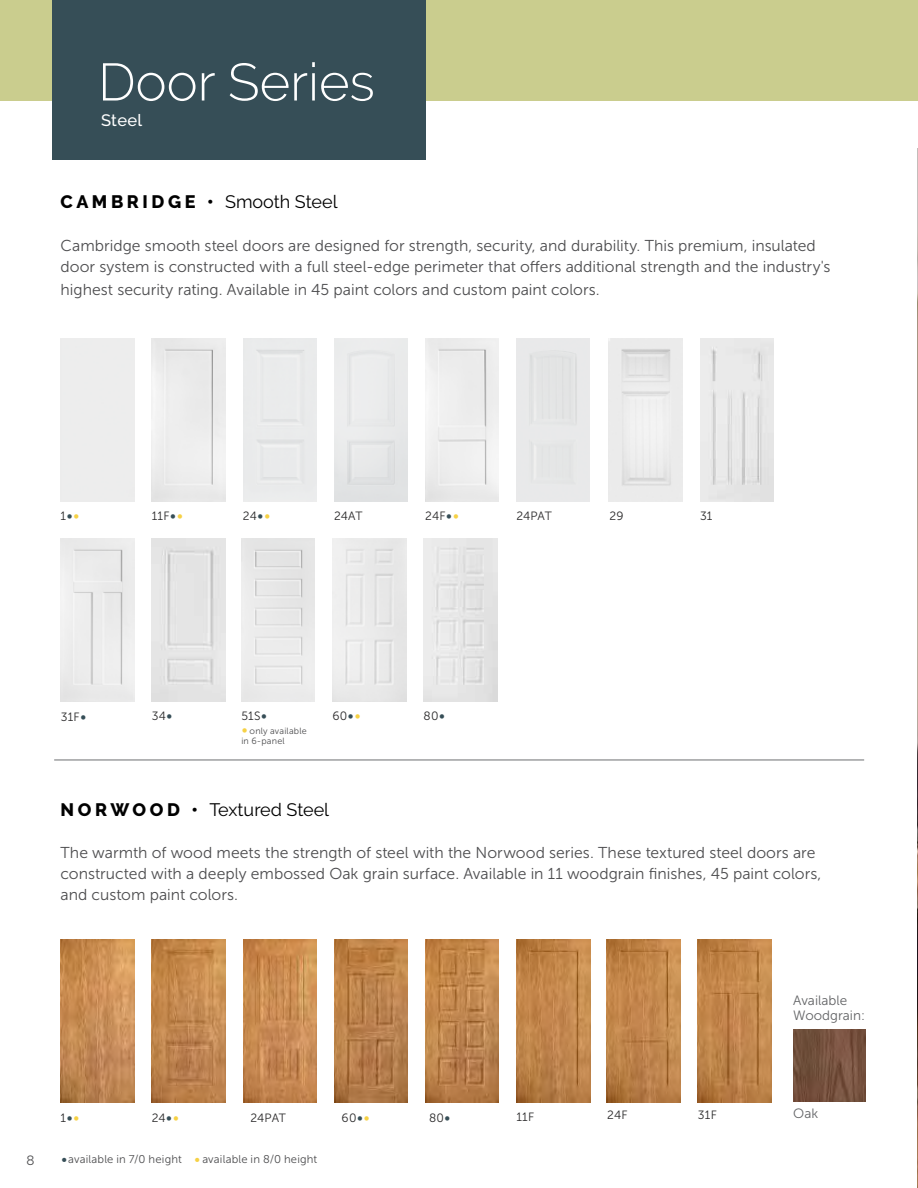
<style>
.page{position:relative;width:918px;height:1188px;background:#fff}
.page>*{position:absolute;margin:0;border:0;box-sizing:border-box;transform-origin:0 0}
.t1{font:300 52.5px "Raleway";color:#fff}
.t2{font:18px "Raleway";color:#000}
.t3{font:500 16.5px "Raleway";letter-spacing:.015em;color:#fff}
.t4{font:15.75px/21.3px "Museo Sans 300";color:#4d4d4f}
.t5{font:13.5px/15px "Museo Sans 300";color:#636466}
.t6{font:13.5px "Raleway";color:#4d4d4f}
.t7{font:12px "Museo Sans 300";letter-spacing:.02em;color:#292829}
.t8{font:11.25px "Museo Sans 300";letter-spacing:.015em;color:#4d4d4f}
.t9{font:9px/10.5px "Museo Sans 300";letter-spacing:.02em;color:#4d4d4f}
.s1{font-weight:800}
.s2{font-family:"Minion Pro";font-size:16.5px;color:#364e57}
.s3{font-family:"Minion Pro";font-size:16.5px;color:#f6d145}
.s4{font-family:"Futura PT";font-weight:300;font-size:15px;color:#364e57}
.s5{font-family:"Futura PT";font-weight:300;font-size:15px;color:#f6d145}
</style>
<div class="page">
<div style="left:0;top:0;width:918px;height:101px;background:#cacd8e"></div>
<div style="left:52px;top:0;width:373px;height:159px;background:#364e57"></div>
<img style="left:61px;top:939px;width:73px;height:164px">
<img style="left:152px;top:939px;width:73px;height:164px">
<img style="left:243px;top:939px;width:74px;height:164px">
<img style="left:334px;top:939px;width:74px;height:164px">
<img style="left:517px;top:939px;width:73px;height:164px">
<img style="left:607px;top:939px;width:73px;height:164px">
<img style="left:698px;top:939px;width:73px;height:164px">
<img style="left:425px;top:939px;width:74px;height:164px">
<div style="left:152px;top:338px;width:73px;height:164px;background:#ececec"></div>
<img style="left:334px;top:338px;width:74px;height:164px">
<img style="left:425px;top:338px;width:74px;height:164px">
<div style="left:516px;top:338px;width:74px;height:164px;background:#e8e9ea"></div>
<img style="left:609px;top:338px;width:73px;height:164px">
<img style="left:700px;top:338px;width:74px;height:164px">
<div style="left:61px;top:538px;width:73px;height:164px;background:#ececec"></div>
<img style="left:152px;top:538px;width:73px;height:164px">
<img style="left:241px;top:538px;width:74px;height:164px">
<img style="left:332px;top:538px;width:74px;height:164px">
<img style="left:424px;top:538px;width:73px;height:164px">
<hr style="left:54px;top:760px;width:810px;height:1px;background:#6d6e71">
<img style="left:793px;top:1030px;width:72px;height:72px">
<img style="left:917px;top:148px;width:1px;height:1040px">
<h1 class="t1" style="left:98px;top:51px;width:278px">Door Series</h1>
<p class="t3" style="left:101px;top:111px;width:43px">Steel</p>
<p class="t2" style="left:61px;top:191px;width:279px"><span class="s1">C A M B R I D G E •</span> Smooth Steel</p>
<p class="t4" style="left:61px;top:236px;width:772px">Cambridge smooth steel doors are designed for strength, security, and durability. This premium, insulated door system is constructed with a full steel-edge perimeter that offers additional strength and the industry's</p>
<p class="t4" style="left:61px;top:279px;width:541px">highest security rating. Available in 45 paint colors and custom paint colors.</p>
<p class="t7" style="left:61px;top:510px;width:21px">1<span class="s2">•</span> <span class="s3">•</span></p>
<p class="t7" style="left:152px;top:510px;width:33px">11F<span class="s2">•</span> <span class="s3">•</span></p>
<p class="t7" style="left:243px;top:510px;width:29px">24<span class="s2">•</span> <span class="s3">•</span></p>
<p class="t7" style="left:334px;top:510px;width:30px">24AT</p>
<p class="t7" style="left:425px;top:510px;width:35px">24F<span class="s2">•</span> <span class="s3">•</span></p>
<p class="t7" style="left:516px;top:510px;width:37px">24PAT</p>
<p class="t7" style="left:609px;top:510px;width:16px">29</p>
<p class="t7" style="left:700px;top:510px;width:14px">31</p>
<p class="t7" style="left:61px;top:711px;width:27px">31F<span class="s2">•</span></p>
<p class="t7" style="left:152px;top:710px;width:22px">34<span class="s2">•</span></p>
<p class="t7" style="left:241px;top:710px;width:27px">51S<span class="s2">•</span></p>
<p class="t7" style="left:332px;top:710px;width:30px">60<span class="s2">•</span> <span class="s3">•</span></p>
<p class="t7" style="left:424px;top:710px;width:23px">80<span class="s2">•</span></p>
<p class="t9" style="left:241px;top:726px;width:67px"><span class="s3">•</span> only available in 6-panel</p>
<p class="t2" style="left:61px;top:799px;width:270px"><span class="s1">N O R W O O D •</span> Textured Steel</p>
<p class="t4" style="left:61px;top:842px;width:762px">The warmth of wood meets the strength of steel with the Norwood series. These textured steel doors are constructed with a deeply embossed Oak grain surface. Available in 11 woodgrain finishes, 45 paint colors, and custom paint colors.</p>
<p class="t6" style="left:26px;top:1153px;width:10px">8</p>
<p class="t7" style="left:61px;top:1112px;width:21px">1<span class="s2">•</span> <span class="s3">•</span></p>
<p class="t7" style="left:152px;top:1112px;width:29px">24<span class="s2">•</span> <span class="s3">•</span></p>
<p class="t7" style="left:250px;top:1112px;width:37px">24PAT</p>
<p class="t7" style="left:342px;top:1112px;width:30px">60<span class="s2">•</span> <span class="s3">•</span></p>
<p class="t7" style="left:429px;top:1112px;width:23px">80<span class="s2">•</span></p>
<p class="t7" style="left:516px;top:1111px;width:19px">11F</p>
<p class="t7" style="left:607px;top:1109px;width:22px">24F</p>
<p class="t7" style="left:698px;top:1109px;width:20px">31F</p>
<p class="t8" style="left:57px;top:1153px;width:262px"><span class="s4">•</span>available in 7/0 height <span class="s5">•</span>available in 8/0 height</p>
<p class="t5" style="left:793px;top:993px;width:73px">Available<br>Woodgrain:</p>
<p class="t5" style="left:793px;top:1106px;width:26px">Oak</p>
</div>
